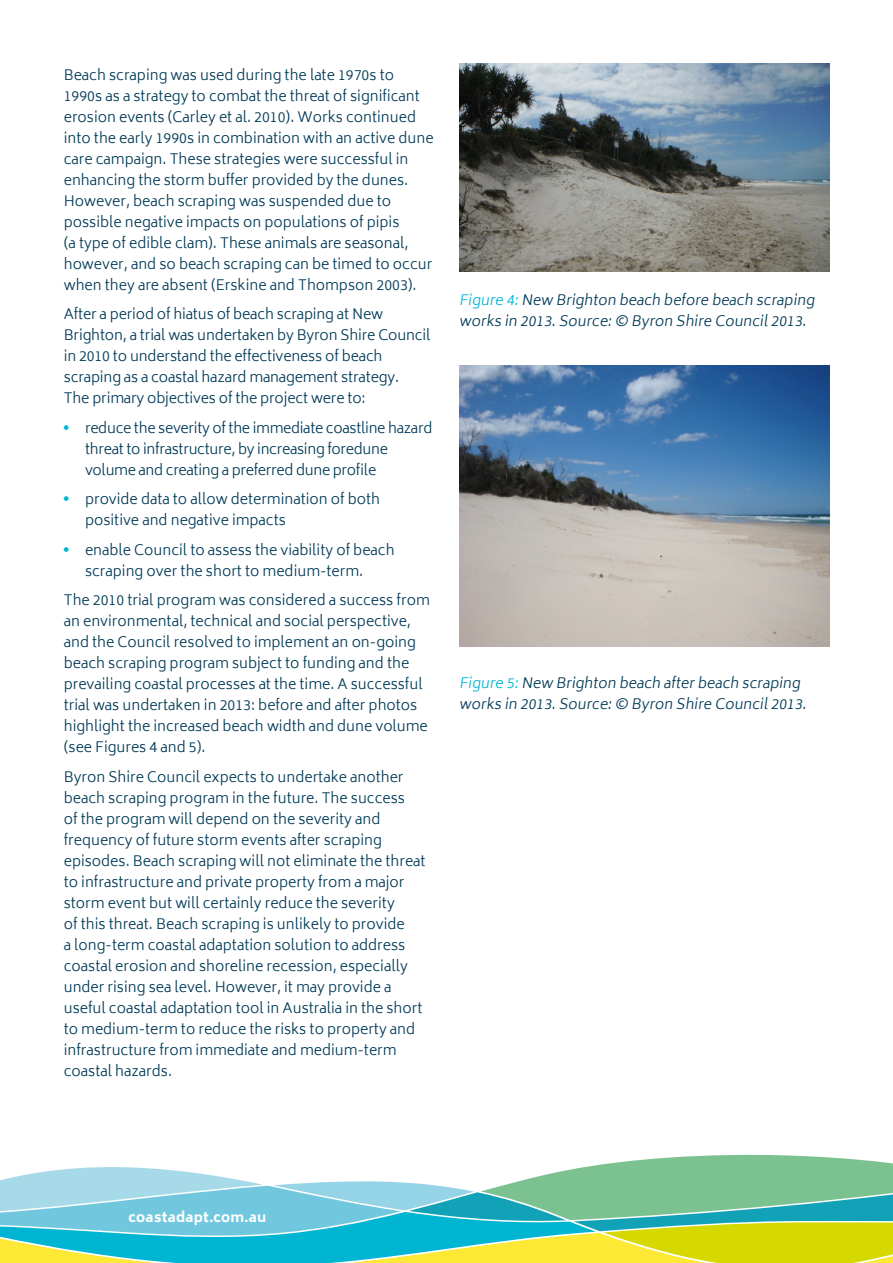
<style>
.page{position:relative;width:893px;height:1263px;background:#fff}
.page>*{position:absolute;margin:0;border:0;box-sizing:border-box;transform-origin:0 0}
.t1{font:300 14.25px/21px "Biryani";color:#003a57}
.t2{font:300 14.25px/21px "Biryani";letter-spacing:-.02em;color:#003a57}
.t3{font:800 13.5px "Biryani";letter-spacing:.02em;color:#fff}
.s1{font-weight:800;color:#00b5d2}
.s2{color:#00b5d2}
</style>
<div class="page">
<svg style="left:0;top:1154px;width:893px;height:109px"></svg>
<img style="left:459px;top:64px;width:370px;height:207px">
<img style="left:459px;top:366px;width:370px;height:281px">
<p class="t1" style="left:64px;top:64px;width:371px">Beach scraping was used during the late 1970s to 1990s as a strategy to combat the threat of significant erosion events (Carley et al. 2010). Works continued into the early 1990s in combination with an active dune care campaign. These strategies were successful in enhancing the storm buffer provided by the dunes.<br>However, beach scraping was suspended due to possible negative impacts on populations of pipis<br>(a type of edible clam). These animals are seasonal, however, and so beach scraping can be timed to occur when they are absent (Erskine and Thompson 2003).</p>
<p class="t1" style="left:64px;top:304px;width:368px">After a period of hiatus of beach scraping at New Brighton, a trial was undertaken by Byron Shire Council in 2010 to understand the effectiveness of beach scraping as a coastal hazard management strategy.<br>The primary objectives of the project were to:</p>
<p class="t2" style="left:85px;top:417px;width:349px;text-indent:-21px"><span class="s1">•</span> reduce the severity of the immediate coastline hazard threat to infrastructure, by increasing foredune volume and creating a preferred dune profile</p>
<p class="t1" style="left:85px;top:489px;width:297px;text-indent:-21px"><span class="s1">•</span> provide data to allow determination of both positive and negative impacts</p>
<p class="t1" style="left:85px;top:539px;width:311px;text-indent:-21px"><span class="s1">•</span> enable Council to assess the viability of beach scraping over the short to medium-term.</p>
<p class="t1" style="left:64px;top:590px;width:367px">The 2010 trial program was considered a success from an environmental, technical and social perspective, and the Council resolved to implement an on-going beach scraping program subject to funding and the prevailing coastal processes at the time. A successful trial was undertaken in 2013: before and after photos highlight the increased beach width and dune volume (see Figures 4 and 5).</p>
<p class="t1" style="left:64px;top:766px;width:363px">Byron Shire Council expects to undertake another beach scraping program in the future. The success<br>of the program will depend on the severity and frequency of future storm events after scraping episodes. Beach scraping will not eliminate the threat to infrastructure and private property from a major storm event but will certainly reduce the severity<br>of this threat. Beach scraping is unlikely to provide<br>a long-term coastal adaptation solution to address coastal erosion and shoreline recession, especially under rising sea level. However, it may provide a useful coastal adaptation tool in Australia in the short to medium-term to reduce the risks to property and infrastructure from immediate and medium-term coastal hazards.</p>
<p class="t1" style="left:459px;top:290px;width:360px"><span class="s2">Figure 4:</span>New Brighton beach before beach scraping works in 2013.Source:© Byron Shire Council2013.</p>
<p class="t1" style="left:459px;top:672px;width:352px"><span class="s2">Figure 5:</span>New Brighton beach afterbeach scraping works in 2013.Source:© Byron Shire Council2013.</p>
<p class="t3" style="left:129px;top:1209px;width:139px">coastadapt.com.au</p>
</div>
